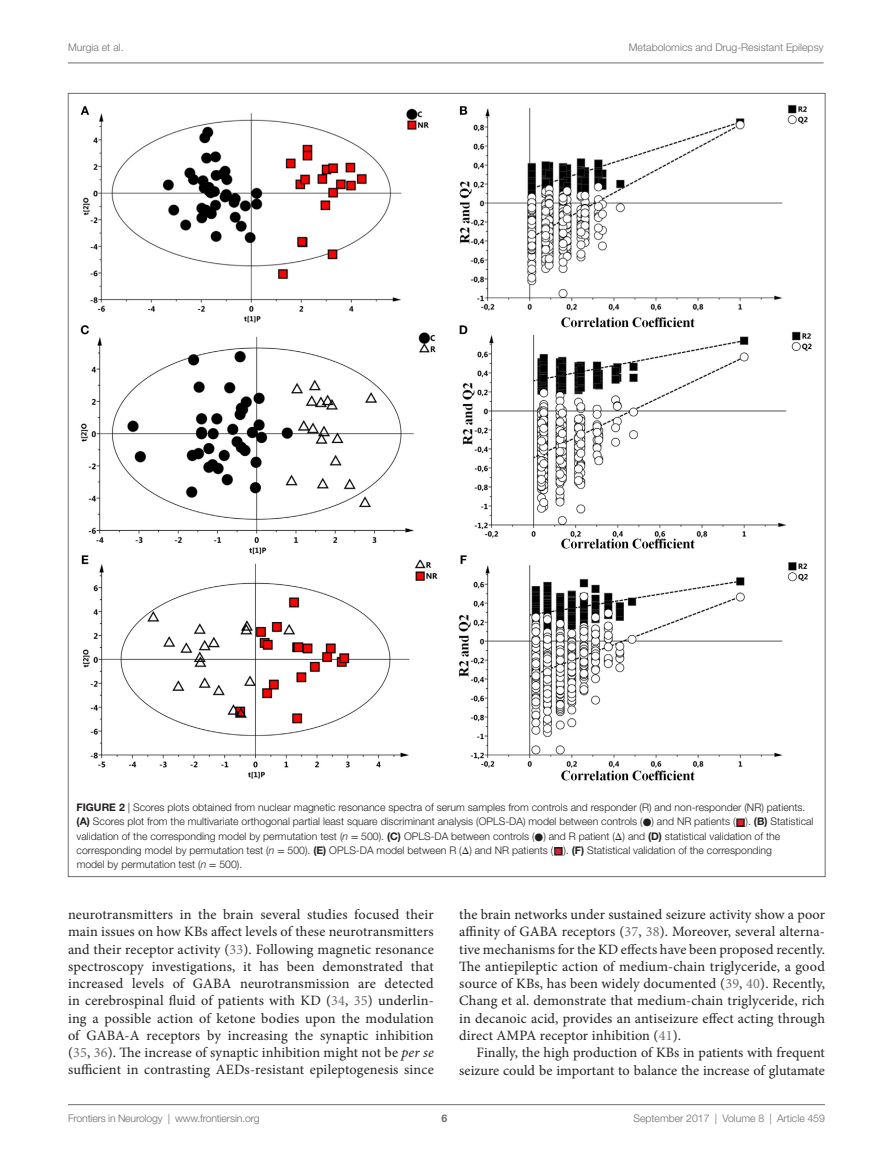
<style>
.page{position:relative;width:893px;height:1170px;background:#fff}
.page>*{position:absolute;margin:0;border:0;box-sizing:border-box;transform-origin:0 0}
.t1{font:14.25px/17.2px "Minion Pro";letter-spacing:.005em;color:#231f20;text-align:justify}
.t2{font:300 10.5px/14.2px "Helvetica Neue LT Std";color:#231f20}
.t3{font:300 10.5px "Helvetica Neue LT Std";color:#6c6d70}
.t4{font:700 10.5px "Helvetica Neue LT Std";color:#6c6d70}
.s1{font-weight:700}
.s2{font-family:"STIX General";font-weight:400}
.s3{font-family:"STIX General";font-weight:400;color:#da2031}
.s4{font-style:italic}
.s5{color:#6c6d70}
</style>
<div class="page">
<img style="left:80px;top:104px;width:732px;height:677px">
<div style="left:736px;top:818px;width:9px;height:9px;border:3px solid #231f20"></div>
<div style="left:554px;top:847px;width:9px;height:8px;border:3px solid #231f20"></div>
<hr style="left:68px;top:63px;width:756px;height:1px;background:#6c6d70">
<hr style="left:68px;top:1104px;width:757px;height:1px;background:#6c6d70">
<p class="t3" style="left:68px;top:41px;width:57px">Murgia et al.</p>
<p class="t3" style="left:629px;top:41px;width:196px">Metabolomics and Drug-Resistant Epilepsy</p>
<p class="t2" style="left:77px;top:800px;width:738px"><span class="s1">FIG URE 2</span> | Scores plots obtained from nuclear magnetic resonance spectra of serum samples from controls and responder (R) and non-responder (NR) patients. <span class="s1">(A)</span> Scores plot from the multivariate orthogonal partial least square discriminant analysis (OPLS-DA) model between controls (<span class="s2">●</span>) and NR patients ( <span class="s3">◾</span> ). <span class="s1">(B)</span> Statistical validation of the corresponding model by permutation test (<span class="s4">n</span> <span class="s2">=</span> 500). <span class="s1">(C)</span> OPLS-DA between controls (<span class="s2">●</span>) and R patient (<span class="s2">Δ</span>) and <span class="s1">(D)</span> statistical validation of the corresponding model by permutation test (<span class="s4">n</span> <span class="s2">=</span> 500). <span class="s1">(E)</span> OPLS-DA model between R (<span class="s2">Δ</span>) and NR patients ( <span class="s3">◾</span> ). <span class="s1">(F)</span> Statistical validation of the corresponding<br>model by permutation test (<span class="s4">n</span> <span class="s2">=</span> 500).</p>
<p class="t1" style="left:68px;top:905px;width:367px">neurotransmitters in the brain several studies focused their main issues on how KBs affect levels of these neurotransmitters and their receptor activity (<span class="s5">33</span>). Following magnetic resonance spectroscopy investigations, it has been demonstrated that increased levels of GABA neurotransmission are detected in cerebrospinal fluid of patients with KD (<span class="s5">34</span>, <span class="s5">35</span>) underlin&shy;ing a possible action of ketone bodies upon the modulation of GABA-A receptors by increasing the synaptic inhibition (<span class="s5">35</span>, <span class="s5">36</span>). The increase of synaptic inhibition might not be <span class="s4">per se </span>sufficient in contrasting AEDs-resistant epileptogenesis since</p>
<p class="t1" style="left:459px;top:905px;width:367px">the brain networks under sustained seizure activity show a poor affinity of GABA receptors (<span class="s5">37</span>, <span class="s5">38</span>). Moreover, several alterna&shy;tive mechanisms for the KD effects have been proposed recently.<br>The antiepileptic action of medium-chain triglyceride, a good source of KBs, has been widely documented (<span class="s5">39</span>, <span class="s5">40</span>). Recently, Chang et al. demonstrate that medium-chain triglyceride, rich in decanoic acid, provides an antiseizure effect acting through direct AMPA receptor inhibition (<span class="s5">41</span>).</p>
<p class="t1" style="left:459px;top:1044px;width:367px;text-align:right">Finally, the high production of KBs in patients with frequent seizure could be important to balance the increase of glutamate</p>
<p class="t3" style="left:68px;top:1111px;width:193px">Frontiers in Neurology | www.frontiersin.org</p>
<p class="t3" style="left:633px;top:1111px;width:193px">September 2017 | Volume 8 | Article 459</p>
<p class="t4" style="left:441px;top:1111px;width:7px">6</p>
</div>
